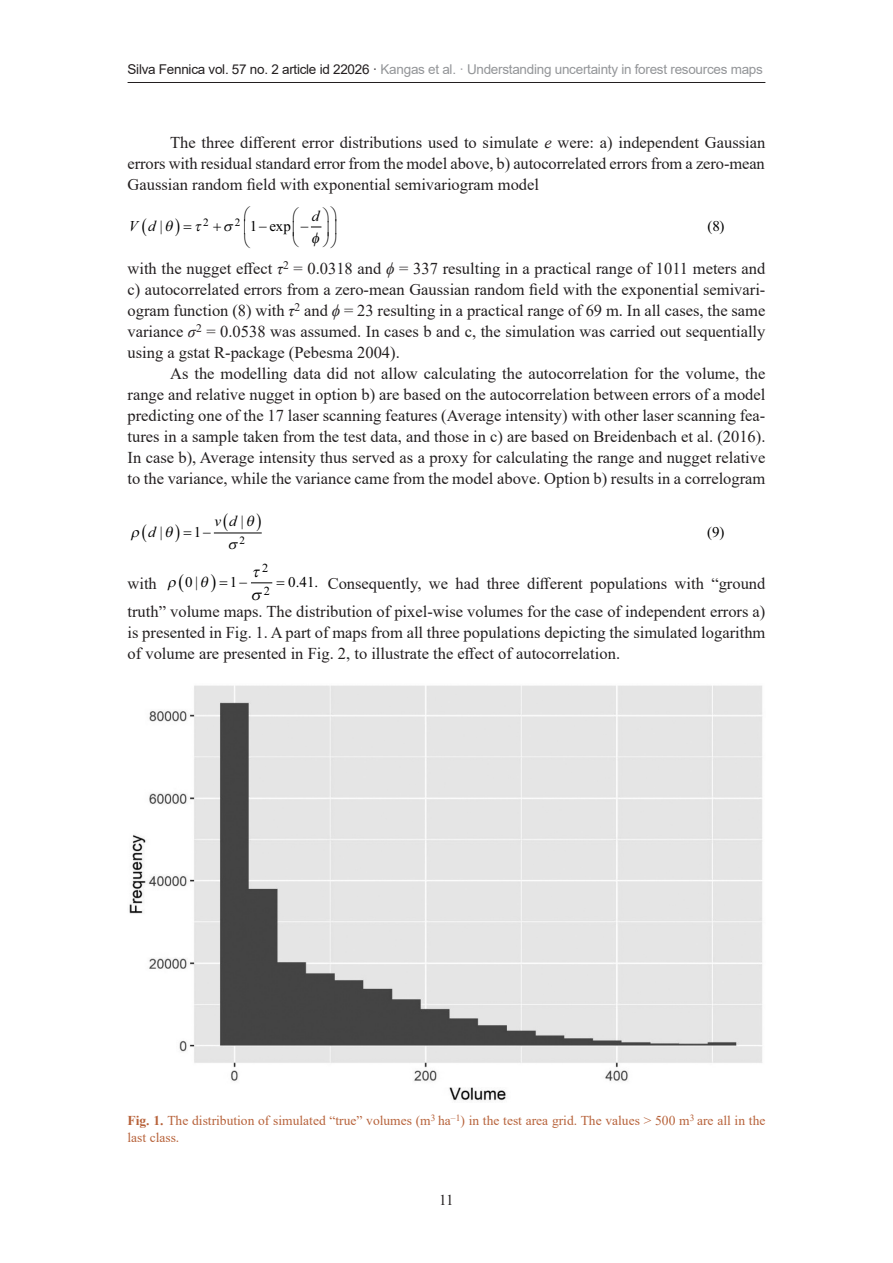
<style>
.page{position:relative;width:893px;height:1263px;background:#fff}
.page>*{position:absolute;margin:0;border:0;box-sizing:border-box;transform-origin:0 0}
.body-text{font:16.5px/21px "Times New Roman";color:#231f20;text-align:justify}
.body-text-1st{font:16.5px/21px "Times New Roman";color:#231f20;text-align:justify}
.t1{font:15px "Times New Roman";color:#000}
.t2{font:italic 15px "Times New Roman";color:#000}
.t3{font:15px "Times New Roman";color:#231f20}
.fig-caption{font:13.5px/17.2px "Times New Roman";color:#b7623a}
.t4{font:13.5px "Arial";letter-spacing:-.02em;color:#939598}
.t5{font:12.3px/23.4px "Times New Roman";color:#000}
.t6{font:11.25px "Times New Roman";color:#000}
.s1{color:#231f20}
.s2{font-style:italic}
.s3{font-style:normal}
.s4{font-size:15px}
.s5{font-weight:700}
</style>
<div class="page">
<hr style="left:128px;top:82px;width:637px;height:1px;background:#231f20">
<hr style="left:214px;top:533px;width:48px;height:1px;background:#000">
<img style="left:129px;top:685px;width:633px;height:416px">
<svg style="left:310px;top:226px;width:12px;height:2px"></svg>
<svg style="left:251px;top:582px;width:22px;height:2px"></svg>
<p class="t4" style="left:128px;top:60px;width:637px"><span class="s1">Silva Fennica vol. 57 no. 2 article id 22026 ·</span> Kangas et al. · Understanding uncertainty in forest resources maps</p>
<p class="body-text" style="left:128px;top:131px;width:639px;text-indent:43px">The three different error distributions used to simulate <span class="s2">e</span> were: a) independent Gaussian errors with residual standard error from the model above, b) autocorrelated errors from a zero-mean Gaussian random field with exponential semivariogram model</p>
<p class="t2" style="left:129px;top:215px;width:35px">V d <span class="s3">|</span></p>
<p class="t2" style="left:312px;top:206px;width:9px">d</p>
<p class="t6" style="left:203px;top:218px;width:7px">2</p>
<p class="t6" style="left:235px;top:218px;width:24px">2 <span class="s4">1</span></p>
<p class="t1" style="left:712px;top:220px;width:9px">8</p>
<p class="body-text-1st" style="left:128px;top:257px;width:639px">with the nugget effect <span class="s2">τ</span><sup>2</sup> = 0.0318 and <span class="s2">ϕ</span> = 337 resulting in a practical range of 1011 meters and c) autocorrelated errors from a zero-mean Gaussian random field with the exponential semivari&shy;ogram function (8) with <span class="s2">τ</span><sup>2</sup> and <span class="s2">ϕ</span> = 23 resulting in a practical range of 69 m. In all cases, the same variance <span class="s2">σ</span><sup>2</sup> = 0.0538 was assumed. In cases b and c, the simulation was carried out sequentially using a gstat R-package (Pebesma 2004).</p>
<p class="body-text" style="left:128px;top:362px;width:639px;text-indent:43px">As the modelling data did not allow calculating the autocorrelation for the volume, the range and relative nugget in option b) are based on the autocorrelation between errors of a model predicting one of the 17 laser scanning features (Average intensity) with other laser scanning fea&shy;tures in a sample taken from the test data, and those in c) are based on Breidenbach et al. (2016).<br>In case b), Average intensity thus served as a proxy for calculating the range and nugget relative to the variance, while the variance came from the model above. Option b) results in a correlogram</p>
<p class="t2" style="left:148px;top:521px;width:16px">d <span class="s3">|</span></p>
<p class="t1" style="left:269px;top:220px;width:23px">exp</p>
<p class="t1" style="left:708px;top:220px;width:18px">( )</p>
<p class="t2" style="left:215px;top:510px;width:31px">v d <span class="s3">|</span></p>
<p class="t1" style="left:707px;top:526px;width:19px">( )</p>
<p class="t1" style="left:194px;top:526px;width:9px">1</p>
<p class="t1" style="left:712px;top:526px;width:9px">9</p>
<p class="t6" style="left:240px;top:536px;width:7px">2</p>
<p class="t5" style="left:262px;top:557px;width:9px">2<br>2</p>
<p class="body-text-1st" style="left:128px;top:572px;width:31px">with</p>
<p class="t1" style="left:185px;top:576px;width:15px">0|</p>
<p class="t1" style="left:230px;top:576px;width:9px">1</p>
<p class="t1" style="left:288px;top:576px;width:28px">041</p>
<p class="body-text-1st" style="left:128px;top:568px;width:639px;line-height:28.5px;text-align:right">Consequently, we had three different populations with “ground<br>truth” volume maps. The distribution of pixel-wise volumes for the case of independent errors a)</p>
<p class="body-text-1st" style="left:128px;top:621px;width:639px">is presented in Fig. 1. A part of maps from all three populations depicting the simulated logarithm of volume are presented in Fig. 2, to illustrate the effect of autocorrelation.</p>
<p class="t1" style="left:296px;top:576px;width:24px">. .</p>
<p class="fig-caption" style="left:128px;top:1111px;width:639px"><span class="s5">Fig. 1.</span> The distribution of simulated “true” volumes (m<sup>3</sup> ha<sup>–1</sup>) in the test area grid. The values &gt; 500 m<sup>3</sup> are all in the last class.</p>
<p class="t3" style="left:439px;top:1190px;width:16px">11</p>
</div>
